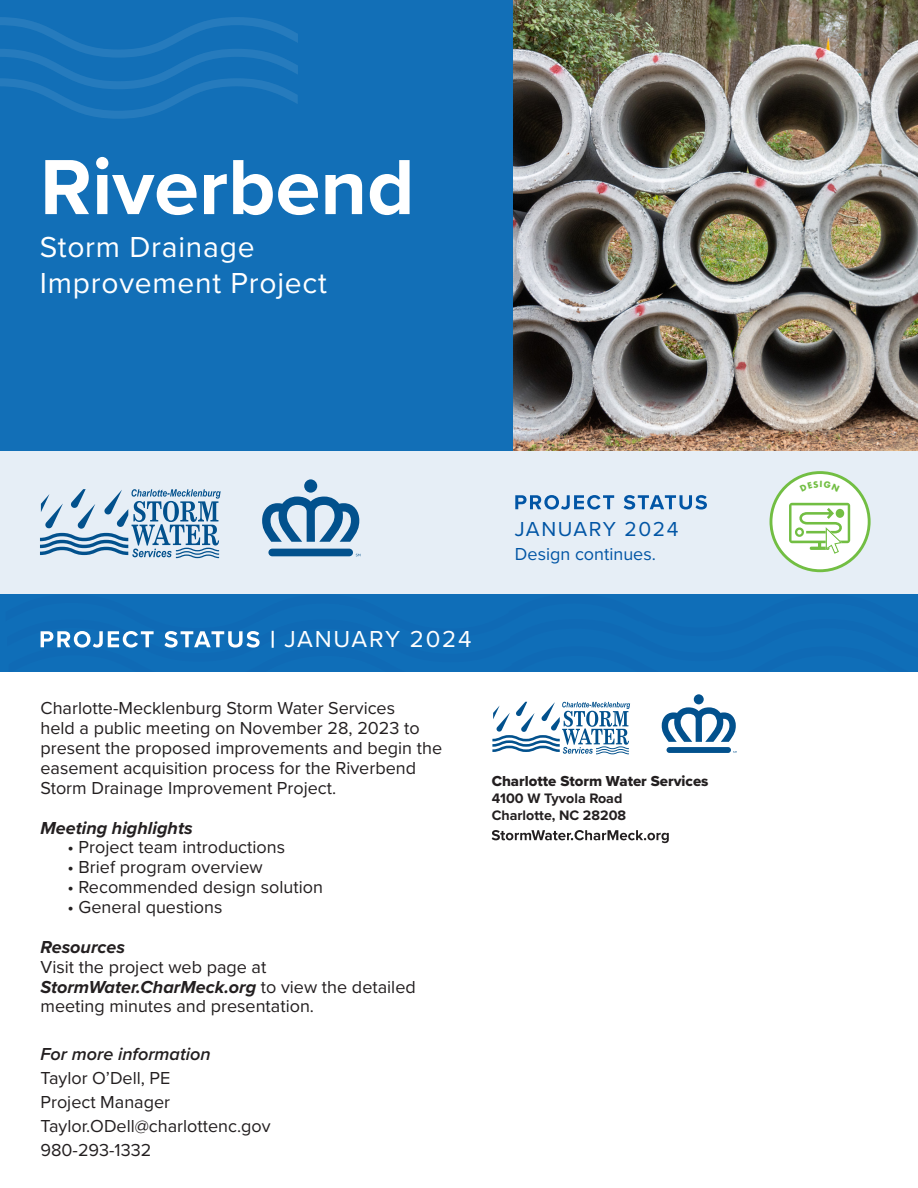
<style>
.page{position:relative;width:918px;height:1188px;background:#fff}
.page>*{position:absolute;margin:0;border:0;box-sizing:border-box;transform-origin:0 0}
.t1{font:700 81px "Proxima Nova";color:#fff}
.t2{font:30px "Proxima Nova";letter-spacing:.025em;color:#fff}
.t3{font:24px "Proxima Nova";letter-spacing:.075em;color:#fff}
.t4{font:21px "Proxima Nova";letter-spacing:.075em;color:#0155a5}
.t5{font:18px/19.8px "Proxima Nova";color:#231f20}
.t6{font:italic 700 18px "Proxima Nova";color:#231f20}
.t7{font:italic 600 18px "Proxima Nova";color:#231f20}
.t8{font:18px "Proxima Nova";color:#0155a5}
.t9{font:15px "Proxima Nova Extrabld";color:#231f20}
.t10{font:700 14.25px "Proxima Nova";color:#231f20}
.s1{font-weight:700;font-style:italic}
</style>
<div class="page">
<div style="left:0;top:450px;width:918px;height:144px;background:#e6eef6"></div>
<div style="left:0;top:0;width:918px;height:450px;background:#126fb7"></div>
<svg style="left:515px;top:495px;width:192px;height:15px"></svg>
<img style="left:514px;top:0;width:404px;height:450px">
<div style="left:304px;top:479px;width:13px;height:14px;background:#02518d;border-radius:7px"></div>
<svg style="left:262px;top:497px;width:97px;height:45px"></svg>
<div style="left:268px;top:549px;width:85px;height:7px;background:#02518d;border-radius:4px"></div>
<svg style="left:40px;top:489px;width:181px;height:69px"></svg>
<svg style="left:0;top:17px;width:298px;height:102px"></svg>
<div style="left:6px;top:594px;width:912px;height:78px;background:#0f6eb8"></div>
<div style="left:694px;top:694px;width:10px;height:10px;background:#02518d;border-radius:5px"></div>
<svg style="left:662px;top:707px;width:74px;height:35px"></svg>
<div style="left:667px;top:747px;width:64px;height:6px;background:#02518d;border-radius:3px"></div>
<svg style="left:492px;top:702px;width:138px;height:52px"></svg>
<svg style="left:492px;top:830px;width:177px;height:13px"></svg>
<svg style="left:770px;top:471px;width:101px;height:101px"></svg>
<p class="t1" style="left:40px;top:127px;width:376px">Riverbend</p>
<p class="t2" style="left:40px;top:224px;width:216px">Storm Drainage</p>
<p class="t2" style="left:40px;top:260px;width:288px">Improvement Project</p>
<p class="t4" style="left:515px;top:513px;width:165px">JANUARY 2024</p>
<p class="t8" style="left:515px;top:540px;width:142px">Design continues.</p>
<p class="t3" style="left:285px;top:621px;width:189px">JANUARY 2024</p>
<p class="t5" style="left:40px;top:698px;width:403px">Charlotte-Mecklenburg Storm Water Services<br>held a public meeting on November 28, 2023 to present the proposed improvements and begin the easement acquisition process for the Riverbend Storm Drainage Improvement Project.</p>
<p class="t6" style="left:40px;top:814px;width:154px">Meeting highlights</p>
<p class="t5" style="left:68px;top:837px;width:219px">• Project team introductions</p>
<p class="t5" style="left:68px;top:857px;width:197px">• Brief program overview</p>
<p class="t5" style="left:68px;top:876px;width:257px">• Recommended design solution</p>
<p class="t5" style="left:68px;top:896px;width:156px">• General questions</p>
<p class="t6" style="left:40px;top:933px;width:86px">Resources</p>
<p class="t5" style="left:40px;top:956px;width:227px">Visit the project web page at</p>
<p class="t5" style="left:40px;top:976px;width:377px"><span class="s1">StormWater.CharMeck.org</span> to view the detailed meeting minutes and presentation.</p>
<p class="t7" style="left:40px;top:1041px;width:172px">For more information</p>
<p class="t5" style="left:40px;top:1068px;width:131px">Taylor O’Dell, PE</p>
<p class="t5" style="left:40px;top:1092px;width:131px">Project Manager</p>
<p class="t5" style="left:40px;top:1116px;width:232px">Taylor.ODell@charlottenc.gov</p>
<p class="t5" style="left:40px;top:1140px;width:112px">980-293-1332</p>
<p class="t9" style="left:492px;top:770px;width:218px">Charlotte Storm Water Services</p>
<p class="t10" style="left:492px;top:788px;width:132px">4100 W Tyvola Road</p>
<p class="t10" style="left:492px;top:805px;width:136px">Charlotte, NC 28208</p>
</div>
